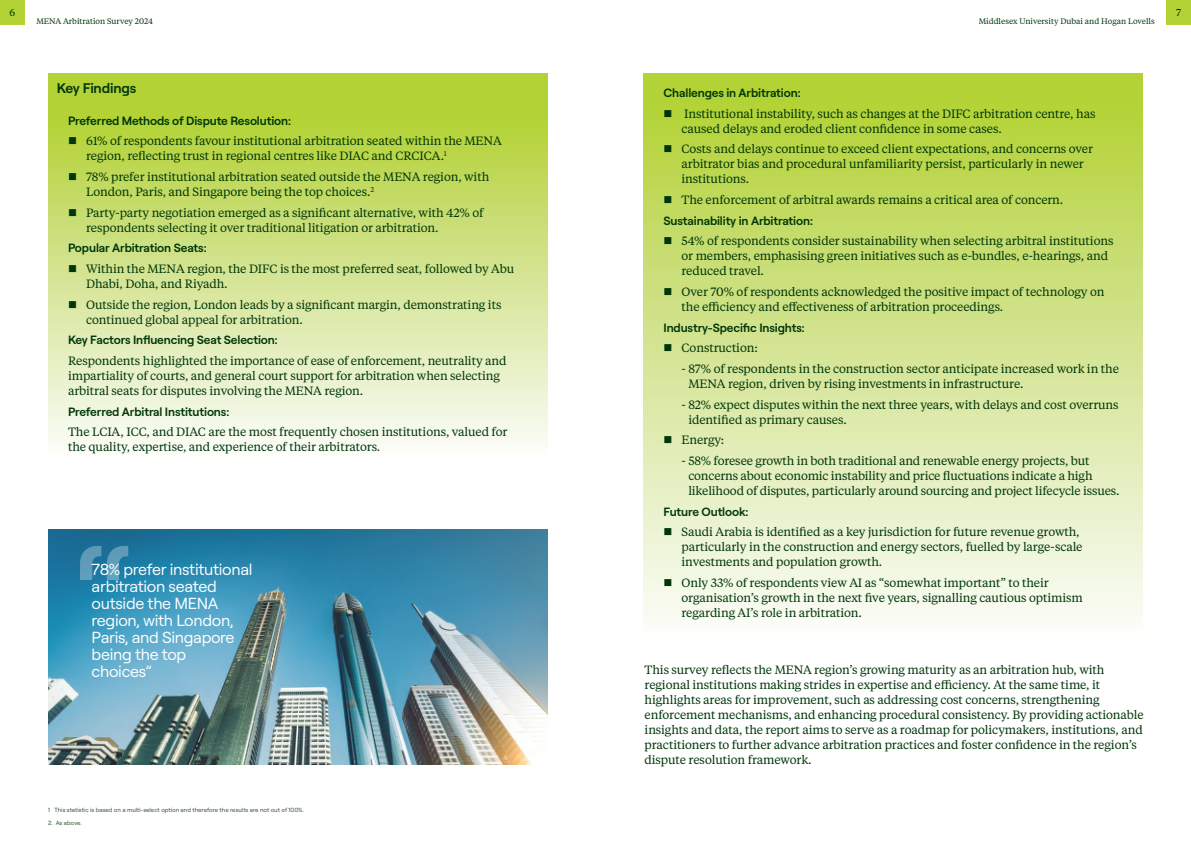
<style>
.page{position:relative;width:1191px;height:842px;background:#fff}
.page>*{position:absolute;margin:0;border:0;box-sizing:border-box;transform-origin:0 0}
.t1{font:162.4px "Roobert";color:#fff}
.t2{font:16px/17px "Roobert";letter-spacing:-.02em;color:#fff}
.t3{font:600 14px "Roobert";letter-spacing:-.01em;color:#003609}
.t4{font:12px/15px "Tiempos Text";letter-spacing:-.01em;color:#003609}
.t5{font:600 12px "Roobert";letter-spacing:-.01em;color:#003609}
.t6{font:10px "Tiempos Text";color:#003609}
.t7{font:8px "Tiempos Text";color:#003609}
.t8{font:6px "Roobert";color:#2f532e}
</style>
<div class="page">
<img style="left:48px;top:529px;width:499px;height:235px">
<div style="left:48px;top:101px;width:499px;height:356px;background:linear-gradient(to bottom,#afcf2e,#fbfcfb)"></div>
<div style="left:48px;top:73px;width:499px;height:29px;background:#b3d235"></div>
<div style="left:643px;top:73px;width:499px;height:565px;background:linear-gradient(to bottom,#afcf2e,#fcfcfc)"></div>
<div style="left:0;top:0;width:24px;height:24px;background:#b3d235"></div>
<div style="left:1166px;top:0;width:25px;height:24px;background:#b3d235"></div>
<p class="t6" style="left:9px;top:5px;width:7px">6</p>
<p class="t6" style="left:1176px;top:5px;width:6px">7</p>
<p class="t7" style="left:36px;top:16px;width:118px">MENA Arbitration Survey 2024</p>
<p class="t7" style="left:978px;top:16px;width:177px">Middlesex University Dubai and Hogan Lovells</p>
<p class="t3" style="left:57px;top:78px;width:81px">Key Findings</p>
<p class="t5" style="left:68px;top:111px;width:224px">Preferred Methods of Dispute Resolution:</p>
<p class="t4" style="left:86px;top:133px;width:417px;text-indent:-18px">■ 61% of respondents favour institutional arbitration seated within the MENA region, reflecting trust in regional centres like DIAC and CRCICA.<sup>1</sup></p>
<p class="t4" style="left:86px;top:169px;width:405px;text-indent:-18px">■ 78% prefer institutional arbitration seated outside the MENA region, with<br>London, Paris, and Singapore being the top choices.<sup>2</sup></p>
<p class="t4" style="left:86px;top:204px;width:399px;text-indent:-18px">■ Party-party negotiation emerged as a significant alternative, with 42% of respondents selecting it over traditional litigation or arbitration.</p>
<p class="t5" style="left:68px;top:239px;width:140px">Popular Arbitration Seats:</p>
<p class="t4" style="left:86px;top:261px;width:430px;text-indent:-18px">■ Within the MENA region, the DIFC is the most preferred seat, followed by Abu<br>Dhabi, Doha, and Riyadh.</p>
<p class="t4" style="left:86px;top:296px;width:417px;text-indent:-18px">■ Outside the region, London leads by a significant margin, demonstrating its continued global appeal for arbitration.</p>
<p class="t5" style="left:68px;top:331px;width:211px">Key Factors Influencing Seat Selection:</p>
<p class="t4" style="left:68px;top:353px;width:440px">Respondents highlighted the importance of ease of enforcement, neutrality and impartiality of courts, and general court support for arbitration when selecting arbitral seats for disputes involving the MENA region.</p>
<p class="t5" style="left:68px;top:402px;width:163px">Preferred Arbitral Institutions:</p>
<p class="t4" style="left:68px;top:424px;width:441px">The LCIA, ICC, and DIAC are the most frequently chosen institutions, valued for the quality, expertise, and experience of their arbitrators.</p>
<h1 class="t1" style="left:70px;top:482px;width:65px">“</h1>
<h2 class="t2" style="left:92px;top:560px;width:162px">78% prefer institutional arbitration seated outside the MENA region, with London,<br>Paris, and Singapore being the top<br>choices”</h2>
<p class="t8" style="left:48px;top:805px;width:257px">1 This statistic is based on a multi-select option and therefore the results are not out of 100%.</p>
<p class="t8" style="left:48px;top:818px;width:35px">2. As above.</p>
<p class="t5" style="left:663px;top:83px;width:138px">Challenges in Arbitration:</p>
<p class="t4" style="left:681px;top:105px;width:415px;text-indent:-18px">■ Institutional instability, such as changes at the DIFC arbitration centre, has caused delays and eroded client confidence in some cases.</p>
<p class="t4" style="left:681px;top:141px;width:413px;text-indent:-18px">■ Costs and delays continue to exceed client expectations, and concerns over arbitrator bias and procedural unfamiliarity persist, particularly in newer institutions.</p>
<p class="t4" style="left:663px;top:192px;width:401px">■ The enforcement of arbitral awards remains a critical area of concern.</p>
<p class="t5" style="left:663px;top:211px;width:151px">Sustainability in Arbitration:</p>
<p class="t4" style="left:681px;top:233px;width:433px;text-indent:-18px">■ 54% of respondents consider sustainability when selecting arbitral institutions or members, emphasising green initiatives such as e-bundles, e-hearings, and reduced travel.</p>
<p class="t4" style="left:681px;top:284px;width:424px;text-indent:-18px">■ Over 70% of respondents acknowledged the positive impact of technology on the efficiency and effectiveness of arbitration proceedings.</p>
<p class="t5" style="left:663px;top:318px;width:143px">Industry-Specific Insights:</p>
<p class="t4" style="left:663px;top:340px;width:96px">■ Construction:</p>
<p class="t4" style="left:688px;top:361px;width:432px;text-indent:-7px">- 87% of respondents in the construction sector anticipate increased work in the<br>MENA region, driven by rising investments in infrastructure.</p>
<p class="t4" style="left:688px;top:396px;width:432px;text-indent:-7px">- 82% expect disputes within the next three years, with delays and cost overruns identified as primary causes.</p>
<p class="t4" style="left:663px;top:432px;width:62px">■ Energy:</p>
<p class="t4" style="left:688px;top:453px;width:433px;text-indent:-7px">- 58% foresee growth in both traditional and renewable energy projects, but concerns about economic instability and price fluctuations indicate a high likelihood of disputes, particularly around sourcing and project lifecycle issues.</p>
<p class="t5" style="left:663px;top:502px;width:86px">Future Outlook:</p>
<p class="t4" style="left:681px;top:524px;width:402px;text-indent:-18px">■ Saudi Arabia is identified as a key jurisdiction for future revenue growth, particularly in the construction and energy sectors, fuelled by large-scale investments and population growth.</p>
<p class="t4" style="left:681px;top:575px;width:403px;text-indent:-18px">■ Only 33% of respondents view AI as “somewhat important” to their organisation’s growth in the next five years, signalling cautious optimism regarding AI’s role in arbitration.</p>
<p class="t4" style="left:644px;top:662px;width:500px">This survey reflects the MENA region’s growing maturity as an arbitration hub, with regional institutions making strides in expertise and efficiency. At the same time, it highlights areas for improvement, such as addressing cost concerns, strengthening enforcement mechanisms, and enhancing procedural consistency. By providing actionable insights and data, the report aims to serve as a roadmap for policymakers, institutions, and practitioners to further advance arbitration practices and foster confidence in the region’s dispute resolution framework.</p>
</div>
